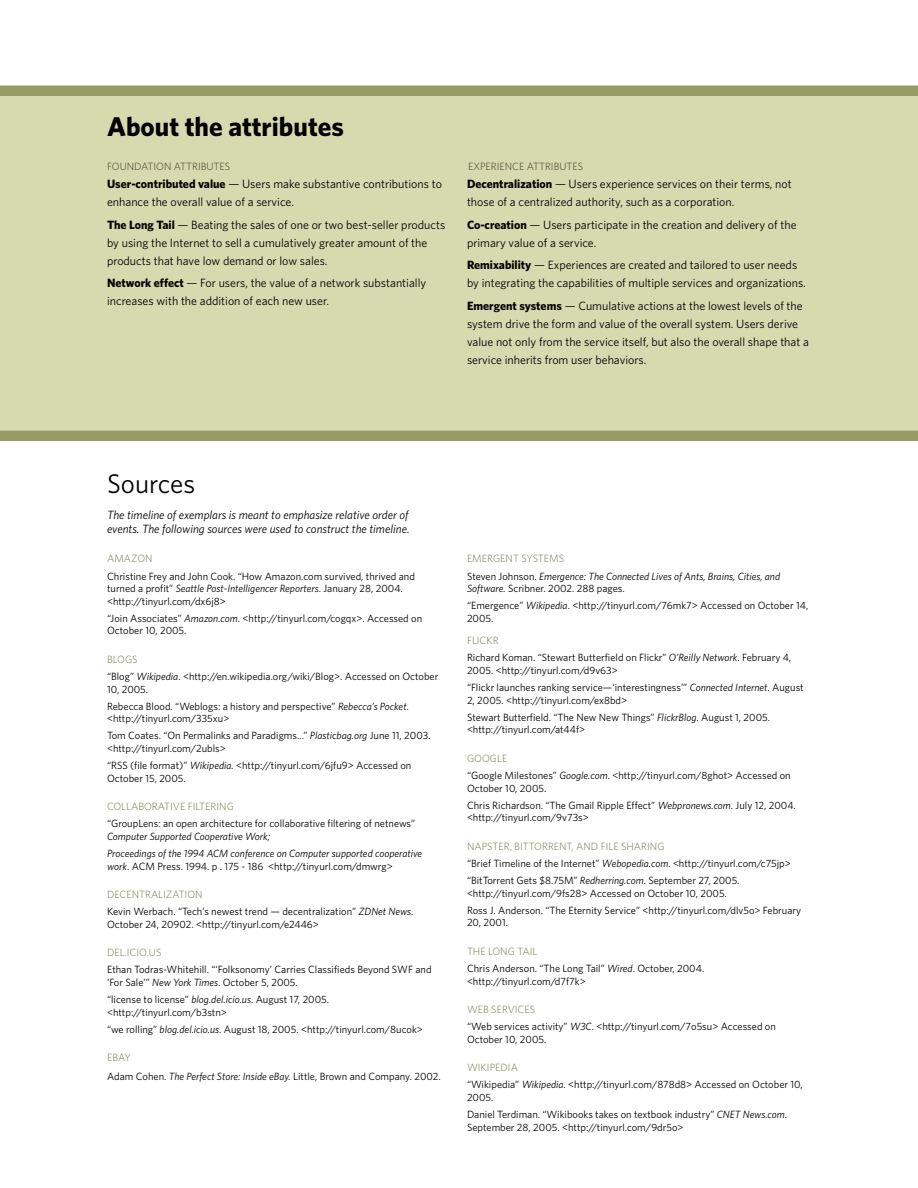
<style>
.page{position:relative;width:918px;height:1188px;background:#fff}
.page>*{position:absolute;margin:0;border:0;box-sizing:border-box;transform-origin:0 0}
.t1{font:700 27px "Whitney";color:#000}
.t2{font:27px "Whitney";color:#000}
.t3{font:12px/18px "Whitney";color:#000}
.t4{font:italic 12px/14.4px "Whitney";color:#000}
.t5{font:10.5px/12.6px "Whitney";color:#000}
.t6{font:italic 10.5px/17.1px "Whitney";color:#000}
.t7{font:10.5px "Whitney Light SC";color:#707045}
.t8{font:10.5px "Whitney Light SC";color:#38361f}
.s1{font-weight:700}
.s2{font-style:italic}
.s3{font-style:normal}
</style>
<div class="page">
<div style="left:0;top:96px;width:918px;height:335px;background:#d7d9af"></div>
<div style="left:0;top:86px;width:918px;height:10px;background:#999b65"></div>
<div style="left:0;top:431px;width:918px;height:10px;background:#999b65"></div>
<h1 class="t1" style="left:107px;top:110px;width:238px">About the attributes</h1>
<p class="t8" style="left:107px;top:161px;width:125px">FOUNDATION ATTRIBUTES</p>
<p class="t3" style="left:107px;top:175px;width:336px"><span class="s1">User-contributed value</span> — Users make substantive contributions to enhance the overall value of a service.</p>
<p class="t3" style="left:107px;top:215px;width:340px"><span class="s1">The Long Tail</span> — Beating the sales of one or two best-seller products by using the Internet to sell a cumulatively greater amount of the products that have low demand or low sales.</p>
<p class="t3" style="left:107px;top:274px;width:321px"><span class="s1">Network effect</span> — For users, the value of a network substantially increases with the addition of each new user.</p>
<p class="t8" style="left:468px;top:161px;width:117px">EXPERIENCE ATTRIBUTES</p>
<p class="t3" style="left:467px;top:175px;width:326px"><span class="s1">Decentralization</span> — Users experience services on their terms, not those of a centralized authority, such as a corporation.</p>
<p class="t3" style="left:467px;top:215px;width:331px"><span class="s1">Co-creation</span> — Users participate in the creation and delivery of the primary value of a service.</p>
<p class="t3" style="left:467px;top:256px;width:340px"><span class="s1">Remixability</span> — Experiences are created and tailored to user needs by integrating the capabilities of multiple services and organizations.</p>
<p class="t3" style="left:467px;top:296px;width:343px"><span class="s1">Emergent systems</span> — Cumulative actions at the lowest levels of the system drive the form and value of the overall system. Users derive value not only from the service itself, but also the overall shape that a service inherits from user behaviors.</p>
<h1 class="t2" style="left:107px;top:468px;width:90px">Sources</h1>
<p class="t4" style="left:107px;top:507px;width:304px">The timeline of exemplars is meant to emphasize relative order of events. The following sources were used to construct the timeline.</p>
<p class="t7" style="left:107px;top:553px;width:47px">AMAZON</p>
<p class="t5" style="left:107px;top:569px;width:309px">Christine Frey and John Cook. “How Amazon.com survived, thrived and turned a profit” <span class="s2">Seattle Post-Intelligencer Reporters</span>. January 28, 2004. &lt;http://tinyurl.com/dx6j8&gt;</p>
<p class="t5" style="left:107px;top:612px;width:317px">“Join Associates” <span class="s2">Amazon.com</span>. &lt;http://tinyurl.com/cogqx&gt;. Accessed on<br>October 10, 2005.</p>
<p class="t7" style="left:107px;top:653px;width:32px">BLOGS</p>
<p class="t5" style="left:107px;top:670px;width:333px">“Blog” <span class="s2">Wikipedia</span>. &lt;http://en.wikipedia.org/wiki/Blog&gt;. Accessed on October<br>10, 2005.</p>
<p class="t5" style="left:107px;top:700px;width:303px">Rebecca Blood. “Weblogs: a history and perspective” <span class="s2">Rebecca’s Pocket</span>. &lt;http://tinyurl.com/335xu&gt;</p>
<p class="t5" style="left:107px;top:729px;width:325px">Tom Coates. “On Permalinks and Paradigms...” <span class="s2">Plasticbag.org</span> June 11, 2003. &lt;http://tinyurl.com/2ubls&gt;</p>
<p class="t5" style="left:107px;top:759px;width:306px">“RSS (file format)” <span class="s2">Wikipedia.</span> &lt;http://tinyurl.com/6jfu9&gt; Accessed on<br>October 15, 2005.</p>
<p class="t7" style="left:107px;top:801px;width:128px">COLLABORATIVE FILTERING</p>
<p class="t5" style="left:107px;top:817px;width:310px">“GroupLens: an open architecture for collaborative filtering of netnews”</p>
<p class="t6" style="left:107px;top:828px;width:317px">Computer Supported Cooperative Work;<br>Proceedings of the 1994 ACM conference on Computer supported cooperative</p>
<p class="t5" style="left:107px;top:859px;width:287px"><span class="s2">work</span>. ACM Press. 1994. p . 175 - 186 &lt;http://tinyurl.com/dmwrg&gt;</p>
<p class="t7" style="left:107px;top:888px;width:97px">DECENTRALIZATION</p>
<p class="t5" style="left:107px;top:905px;width:308px">Kevin Werbach. “Tech’s newest trend — decentralization” <span class="s2">ZDNet News</span>.<br>October 24, 20902. &lt;http://tinyurl.com/e2446&gt;</p>
<p class="t7" style="left:107px;top:947px;width:56px">DEL.ICIO.US</p>
<p class="t5" style="left:107px;top:963px;width:326px">Ethan Todras-Whitehill. “‘Folksonomy’ Carries Classifieds Beyond SWF and ‘For Sale’” <span class="s2">New York Times</span>. October 5, 2005.</p>
<p class="t5" style="left:107px;top:993px;width:224px">“license to license” <span class="s2">blog.del.icio.us</span>. August 17, 2005. &lt;http://tinyurl.com/b3stn&gt;</p>
<p class="t5" style="left:107px;top:1023px;width:317px">“we rolling” <span class="s2">blog.del.icio.us</span>. August 18, 2005. &lt;http://tinyurl.com/8ucok&gt;</p>
<p class="t7" style="left:107px;top:1052px;width:25px">EBAY</p>
<p class="t5" style="left:107px;top:1070px;width:335px">Adam Cohen. <span class="s2">The Perfect Store: Inside eBay.</span> Little, Brown and Company. 2002.</p>
<p class="t7" style="left:467px;top:553px;width:99px">EMERGENT SYSTEMS</p>
<p class="t6" style="left:467px;top:569px;width:315px;line-height:12.6px"><span class="s3">Steven Johnson.</span> Emergence: The Connected Lives of Ants, Brains, Cities, and<br>Software. <span class="s3">Scribner. 2002. 288 pages.</span></p>
<p class="t5" style="left:467px;top:599px;width:343px">“Emergence” <span class="s2">Wikipedia</span>. &lt;http://tinyurl.com/76mk7&gt; Accessed on October 14,<br>2005.</p>
<p class="t7" style="left:467px;top:635px;width:33px">FLICKR</p>
<p class="t5" style="left:467px;top:651px;width:326px">Richard Koman. “Stewart Butterfield on Flickr” <span class="s2">O’Reilly Network</span>. February 4,<br>2005. &lt;http://tinyurl.com/d9v63&gt;</p>
<p class="t5" style="left:467px;top:681px;width:338px">“Flickr launches ranking service—‘interestingness’” <span class="s2">Connected Internet</span>. August<br>2, 2005. &lt;http://tinyurl.com/ex8bd&gt;</p>
<p class="t5" style="left:467px;top:711px;width:305px">Stewart Butterfield. “The New New Things” <span class="s2">FlickrBlog</span>. August 1, 2005. &lt;http://tinyurl.com/at44f&gt;</p>
<p class="t7" style="left:467px;top:752px;width:42px">GOOGLE</p>
<p class="t5" style="left:467px;top:769px;width:325px">“Google Milestones” <span class="s2">Google.com</span>. &lt;http://tinyurl.com/8ghot&gt; Accessed on<br>October 10, 2005.</p>
<p class="t5" style="left:467px;top:799px;width:330px">Chris Richardson. “The Gmail Ripple Effect” <span class="s2">Webpronews.com</span>. July 12, 2004. &lt;http://tinyurl.com/9v73s&gt;</p>
<p class="t7" style="left:467px;top:840px;width:199px">NAPSTER, BITTORRENT, AND FILE SHARING</p>
<p class="t5" style="left:467px;top:855px;width:325px;line-height:17.1px">“Brief Timeline of the Internet” <span class="s2">Webopedia.com</span>. &lt;http://tinyurl.com/c75jp&gt; “BitTorrent Gets $8.75M” <span class="s2">Redherring.com</span>. September 27, 2005.</p>
<p class="t5" style="left:467px;top:884px;width:336px;line-height:17.1px">&lt;http://tinyurl.com/9fs28&gt; Accessed on October 10, 2005.<br>Ross J. Anderson. “The Eternity Service” &lt;http://tinyurl.com/dlv5o&gt; February</p>
<p class="t5" style="left:467px;top:916px;width:43px">20, 2001.</p>
<p class="t7" style="left:467px;top:945px;width:72px">THE LONG TAIL</p>
<p class="t5" style="left:467px;top:962px;width:239px">Chris Anderson. “The Long Tail” <span class="s2">Wired</span>. October, 2004. &lt;http://tinyurl.com/d7f7k&gt;</p>
<p class="t7" style="left:467px;top:1003px;width:70px">WEB SERVICES</p>
<p class="t5" style="left:467px;top:1020px;width:310px">“Web services activity” <span class="s2">W3C</span>. &lt;http://tinyurl.com/7o5su&gt; Accessed on<br>October 10, 2005.</p>
<p class="t7" style="left:467px;top:1062px;width:52px">WIKIPEDIA</p>
<p class="t5" style="left:467px;top:1078px;width:337px">“Wikipedia” <span class="s2">Wikipedia</span>. &lt;http://tinyurl.com/878d8&gt; Accessed on October 10,<br>2005.</p>
<p class="t5" style="left:467px;top:1108px;width:322px">Daniel Terdiman. “Wikibooks takes on textbook industry” <span class="s2">CNET News.com</span>.<br>September 28, 2005. &lt;http://tinyurl.com/9dr5o&gt;</p>
</div>
